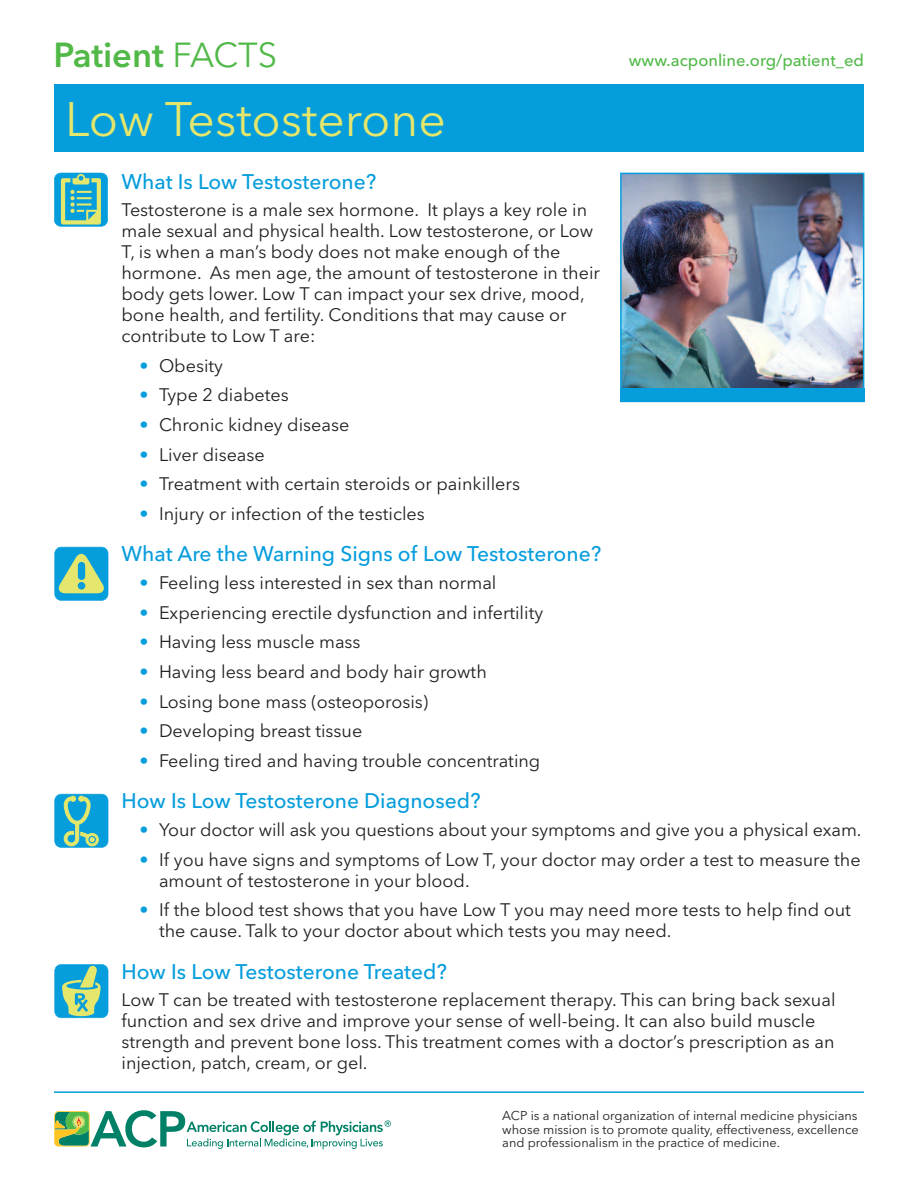
<style>
.page{position:relative;width:918px;height:1188px;background:#fff}
.page>*{position:absolute;margin:0;border:0;box-sizing:border-box;transform-origin:0 0}
.t1{font:48px "Avenir Next LT Pro";color:#e4e76b}
.t2{font:600 34.5px "Avenir Next LT Pro";color:#51b948}
.t3{font:500 21px "Avenir Next LT Pro";color:#069ddc}
.t4{font:18px/21px "Avenir Next LT Pro";color:#231f20}
.t5{font:500 16.5px "Avenir Next LT Pro";color:#51b948}
.t6{font:12.75px/13.5px "Avenir Next LT Pro";color:#231f20;text-align:justify}
.s1{font-weight:400}
.s2{color:#069ddc}
</style>
<div class="page">
<div style="left:54px;top:85px;width:810px;height:67px;background:#069ddc"></div>
<svg style="left:54px;top:1110px;width:337px;height:39px"></svg>
<div style="left:55px;top:547px;width:53px;height:53px;background:#069ddc;border-radius:6px"></div>
<svg style="left:59px;top:554px;width:45px;height:39px"></svg>
<div style="left:78px;top:562px;width:7px;height:18px;background:#069ddc;border-radius:4px"></div>
<div style="left:78px;top:582px;width:7px;height:8px;background:#069ddc;border-radius:50%"></div>
<div style="left:54px;top:547px;width:54px;height:54px;border:1px solid #069ddc;border-radius:7px"></div>
<div style="left:55px;top:794px;width:53px;height:53px;background:#069ddc;border-radius:6px"></div>
<svg style="left:64px;top:796px;width:35px;height:50px"></svg>
<div style="left:54px;top:794px;width:54px;height:54px;border:1px solid #069ddc;border-radius:7px"></div>
<div style="left:55px;top:965px;width:53px;height:53px;background:#069ddc;border-radius:6px"></div>
<svg style="left:62px;top:966px;width:39px;height:50px"></svg>
<div style="left:54px;top:964px;width:54px;height:54px;border:1px solid #069ddc;border-radius:7px"></div>
<div style="left:54px;top:173px;width:54px;height:53px;background:#069ddc;border-radius:6px"></div>
<svg style="left:61px;top:175px;width:40px;height:50px"></svg>
<div style="left:54px;top:173px;width:54px;height:54px;border:1px solid #069ddc;border-radius:7px"></div>
<img style="left:623px;top:176px;width:238px;height:213px">
<div style="left:620px;top:173px;width:244px;height:229px;border:2px solid #069ddc"></div>
<div style="left:620px;top:389px;width:244px;height:13px;background:#069ddc"></div>
<hr style="left:54px;top:1091px;width:810px;height:2px;background:#069ddc">
<h2 class="t2" style="left:54px;top:42px;width:225px">Patient <span class="s1">FACTS</span></h2>
<h1 class="t1" style="left:65px;top:102px;width:382px">Low Testosterone</h1>
<p class="t5" style="left:629px;top:55px;width:237px">www.acponline.org/patient_ed</p>
<p class="t3" style="left:122px;top:174px;width:256px">What Is Low Testosterone?</p>
<p class="t4" style="left:122px;top:201px;width:480px">Testosterone is a male sex hormone. It plays a key role in male sexual and physical health. Low testosterone, or Low T, is when a man’s body does not make enough of the hormone. As men age, the amount of testosterone in their body gets lower. Low T can impact your sex drive, mood, bone health, and fertility. Conditions that may cause or contribute to Low T are:</p>
<p class="t4" style="left:140px;top:357px;width:85px"><span class="s2">•</span> Obesity</p>
<p class="t4" style="left:140px;top:387px;width:151px"><span class="s2">•</span> Type 2 diabetes</p>
<p class="t4" style="left:140px;top:416px;width:211px"><span class="s2">•</span> Chronic kidney disease</p>
<p class="t4" style="left:140px;top:446px;width:127px"><span class="s2">•</span> Liver disease</p>
<p class="t4" style="left:140px;top:476px;width:382px"><span class="s2">•</span> Treatment with certain steroids or painkillers</p>
<p class="t4" style="left:140px;top:505px;width:287px"><span class="s2">•</span> Injury or infection of the testicles</p>
<p class="t3" style="left:122px;top:547px;width:481px">What Are the Warning Signs of Low Testosterone?</p>
<p class="t4" style="left:140px;top:574px;width:359px"><span class="s2">•</span> Feeling less interested in sex than normal</p>
<p class="t4" style="left:140px;top:604px;width:405px"><span class="s2">•</span> Experiencing erectile dysfunction and infertility</p>
<p class="t4" style="left:140px;top:634px;width:223px"><span class="s2">•</span> Having less muscle mass</p>
<p class="t4" style="left:140px;top:663px;width:349px"><span class="s2">•</span> Having less beard and body hair growth</p>
<p class="t4" style="left:140px;top:693px;width:290px"><span class="s2">•</span> Losing bone mass (osteoporosis)</p>
<p class="t4" style="left:140px;top:722px;width:224px"><span class="s2">•</span> Developing breast tissue</p>
<p class="t4" style="left:140px;top:752px;width:402px"><span class="s2">•</span> Feeling tired and having trouble concentrating</p>
<p class="t3" style="left:122px;top:794px;width:361px">How Is Low Testosterone Diagnosed?</p>
<p class="t4" style="left:140px;top:821px;width:724px"><span class="s2">•</span> Your doctor will ask you questions about your symptoms and give you a physical exam.</p>
<p class="t4" style="left:159px;top:851px;width:703px;text-indent:-20px"><span class="s2">•</span> If you have signs and symptoms of Low T, your doctor may order a test to measure the amount of testosterone in your blood.</p>
<p class="t4" style="left:159px;top:902px;width:693px;text-indent:-20px"><span class="s2">•</span> If the blood test shows that you have Low T you may need more tests to help find out the cause. Talk to your doctor about which tests you may need.</p>
<p class="t3" style="left:122px;top:964px;width:327px">How Is Low Testosterone Treated?</p>
<p class="t4" style="left:122px;top:992px;width:716px">Low T can be treated with testosterone replacement therapy. This can bring back sexual function and sex drive and improve your sense of well-being. It can also build muscle strength and prevent bone loss. This treatment comes with a doctor’s prescription as an injection, patch, cream, or gel.</p>
<p class="t6" style="left:502px;top:1110px;width:358px">ACP is a national organization of internal medicine physicians whose mission is to promote quality, effectiveness, excellence and professionalism in the practice of medicine.</p>
</div>
